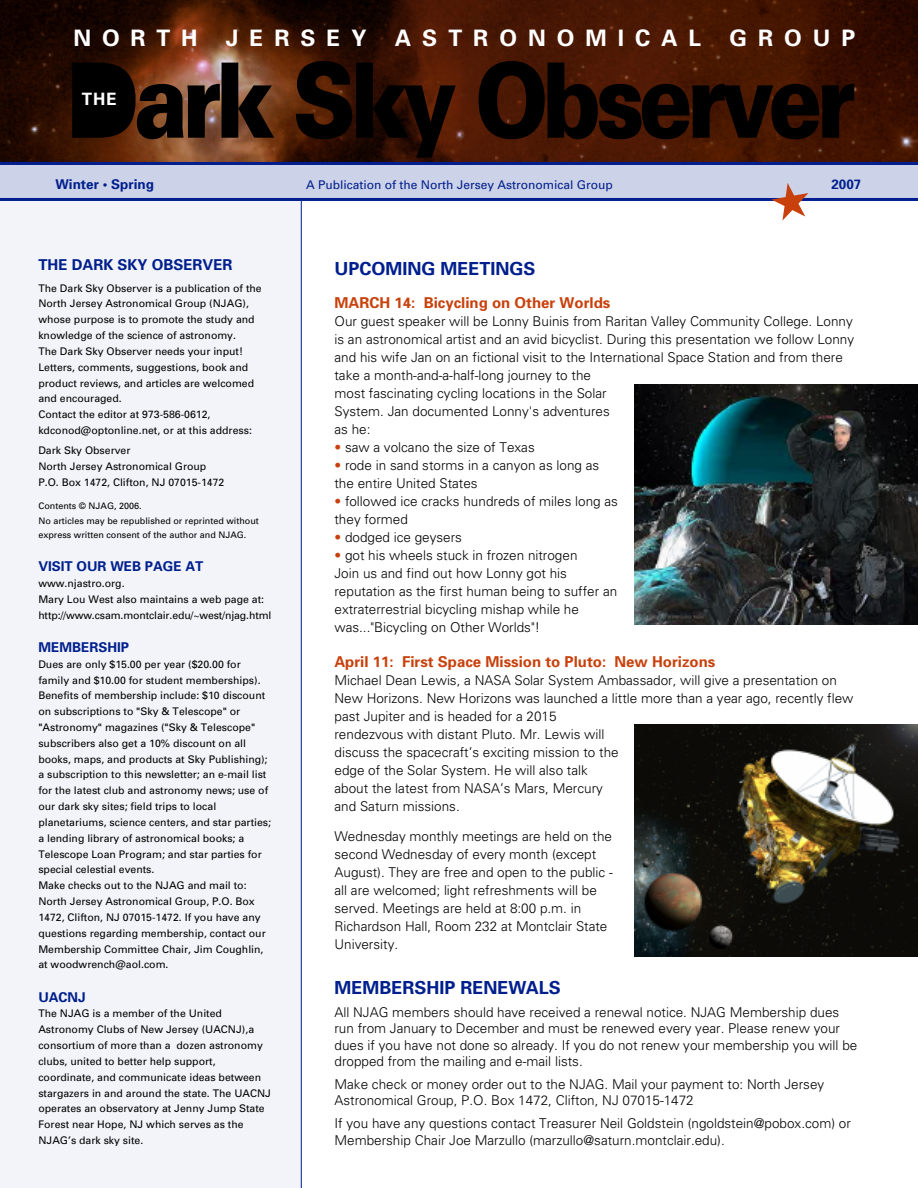
<style>
.page{position:relative;width:918px;height:1188px;background:#fff}
.page>*{position:absolute;margin:0;border:0;box-sizing:border-box;transform-origin:0 0}
.t1{font:900 104.1px "Univers";letter-spacing:-.065em;color:#000;scale:.85 1}
.t2{font:700 22.65px "Univers";letter-spacing:.485em;color:#fff}
.t3{font:700 18px "Univers";color:#001f8d}
.t4{font:700 17.1px "Univers";color:#fff}
.t5{font:700 15px "Univers";color:#c8410c}
.t6{font:700 15px "Univers";color:#001f8d}
.t7{font:300 13.5px/18px "Univers";color:#000}
.t8{font:700 13.5px "Univers";color:#001f8d}
.t9{font:12px "Univers";color:#001f8d}
.t10{font:10.5px/15.9px "Univers";color:#000}
.t11{font:9px/14.4px "Univers";color:#000}
.s1{color:#c8410c}
</style>
<div class="page">
<div style="left:0;top:200px;width:301px;height:988px;background:#f2f4f9"></div>
<div style="left:0;top:164px;width:918px;height:36px;background:#ccd2e8"></div>
<img style="left:0;top:0;width:918px;height:162px">
<div style="left:76px;top:76px;width:47px;height:51px;background:#000"></div>
<img style="left:634px;top:725px;width:284px;height:232px">
<img style="left:634px;top:384px;width:284px;height:240px">
<hr style="left:301px;top:200px;width:1px;height:988px;background:#001f8d">
<hr style="left:0;top:198px;width:918px;height:3px;background:#001f8d">
<hr style="left:0;top:162px;width:918px;height:3px;background:#001f8d">
<h2 class="t2" style="left:73px;top:30px;width:784px">NORTH JERSEY ASTRONOMICAL GROUP</h2>
<h1 class="t1" style="left:66px;top:63px;width:930px">Dark Sky Observer</h1>
<p class="t4" style="left:82px;top:93px;width:36px">THE</p>
<p class="t8" style="left:56px;top:179px;width:100px">Winter • Spring</p>
<p class="t9" style="left:306px;top:180px;width:308px">A Publication of the North Jersey Astronomical Group</p>
<p class="t8" style="left:831px;top:179px;width:32px">2007</p>
<p class="t6" style="left:38px;top:259px;width:196px">THE DARK SKY OBSERVER</p>
<p class="t10" style="left:38px;top:281px;width:225px">The Dark Sky Observer is a publication of the North Jersey Astronomical Group (NJAG), whose purpose is to promote the study and knowledge of the science of astronomy.<br>The Dark Sky Observer needs your input!<br>Letters, comments, suggestions, book and product reviews, and articles are welcomed and encouraged.<br>Contact the editor at 973-586-0612, kdconod@optonline.net, or at this address:</p>
<p class="t10" style="left:38px;top:444px;width:188px">Dark Sky Observer<br>North Jersey Astronomical Group<br>P.O. Box 1472, Clifton, NJ 07015-1472</p>
<p class="t11" style="left:38px;top:500px;width:222px">Contents © NJAG, 2006.<br>No articles may be republished or reprinted without express written consent of the author and NJAG.</p>
<p class="t8" style="left:38px;top:561px;width:166px">VISIT OUR WEB PAGE AT</p>
<p class="t10" style="left:38px;top:576px;width:235px">www.njastro.org.<br>Mary Lou West also maintains a web page at: http://www.csam.montclair.edu/~west/njag.html</p>
<p class="t8" style="left:38px;top:642px;width:92px">MEMBERSHIP</p>
<p class="t10" style="left:38px;top:657px;width:234px">Dues are only $15.00 per year ($20.00 for family and $10.00 for student memberships).<br>Benefits of membership include: $10 discount on subscriptions to "Sky &amp; Telescope" or "Astronomy" magazines ("Sky &amp; Telescope" subscribers also get a 10% discount on all books, maps, and products at Sky Publishing); a subscription to this newsletter; an e-mail list for the latest club and astronomy news; use of our dark sky sites; field trips to local planetariums, science centers, and star parties; a lending library of astronomical books; a Telescope Loan Program; and star parties for special celestial events.<br>Make checks out to the NJAG and mail to:<br>North Jersey Astronomical Group, P.O. Box 1472, Clifton, NJ 07015-1472. If you have any questions regarding membership, contact our Membership Committee Chair, Jim Coughlin, at woodwrench@aol.com.</p>
<p class="t8" style="left:38px;top:992px;width:49px">UACNJ</p>
<p class="t10" style="left:38px;top:1007px;width:234px">The NJAG is a member of the United Astronomy Clubs of New Jersey (UACNJ),a consortium of more than a dozen astronomy clubs, united to better help support, coordinate, and communicate ideas between stargazers in and around the state. The UACNJ operates an observatory at Jenny Jump State Forest near Hope, NJ which serves as the NJAG’s dark sky site.</p>
<h3 class="t3" style="left:334px;top:262px;width:202px">UPCOMING MEETINGS</h3>
<p class="t5" style="left:334px;top:297px;width:277px">MARCH 14: Bicycling on Other Worlds</p>
<p class="t7" style="left:334px;top:313px;width:521px">Our guest speaker will be Lonny Buinis from Raritan Valley Community College. Lonny is an astronomical artist and an avid bicyclist. During this presentation we follow Lonny and his wife Jan on an fictional visit to the International Space Station and from there take a month-and-a-half-long journey to the<br>most fascinating cycling locations in the Solar<br>System. Jan documented Lonny's adventures<br>as he:</p>
<p class="t7" style="left:334px;top:439px;width:202px"><span class="s1">•</span> saw a volcano the size of Texas</p>
<p class="t7" style="left:334px;top:457px;width:266px"><span class="s1">•</span> rode in sand storms in a canyon as long as the entire United States</p>
<p class="t7" style="left:334px;top:493px;width:285px"><span class="s1">•</span> followed ice cracks hundreds of miles long as they formed</p>
<p class="t7" style="left:334px;top:529px;width:129px"><span class="s1">•</span> dodged ice geysers</p>
<p class="t7" style="left:334px;top:547px;width:284px"><span class="s1">•</span> got his wheels stuck in frozen nitrogen<br>Join us and find out how Lonny got his reputation as the first human being to suffer an extraterrestrial bicycling mishap while he was..."Bicycling on Other Worlds"!</p>
<p class="t5" style="left:334px;top:657px;width:382px">April 11: First Space Mission to Pluto: New Horizons</p>
<p class="t7" style="left:334px;top:673px;width:520px">Michael Dean Lewis, a NASA Solar System Ambassador, will give a presentation on New Horizons. New Horizons was launched a little more than a year ago, recently flew past Jupiter and is headed for a 2015<br>rendezvous with distant Pluto. Mr. Lewis will<br>discuss the spacecraft’s exciting mission to the<br>edge of the Solar System. He will also talk<br>about the latest from NASA’s Mars, Mercury<br>and Saturn missions.</p>
<p class="t7" style="left:334px;top:829px;width:280px">Wednesday monthly meetings are held on the second Wednesday of every month (except August). They are free and open to the public - all are welcomed; light refreshments will be served. Meetings are held at 8:00 p.m. in Richardson Hall, Room 232 at Montclair State University.</p>
<h3 class="t3" style="left:334px;top:981px;width:228px">MEMBERSHIP RENEWALS</h3>
<p class="t7" style="left:334px;top:1005px;width:524px;line-height:16.5px">All NJAG members should have received a renewal notice. NJAG Membership dues run from January to December and must be renewed every year. Please renew your dues if you have not done so already. If you do not renew your membership you will be dropped from the mailing and e-mail lists.</p>
<p class="t7" style="left:334px;top:1077px;width:491px;line-height:16.5px">Make check or money order out to the NJAG. Mail your payment to: North Jersey<br>Astronomical Group, P.O. Box 1472, Clifton, NJ 07015-1472</p>
<p class="t7" style="left:334px;top:1116px;width:518px;line-height:16.5px">If you have any questions contact Treasurer Neil Goldstein (ngoldstein@pobox.com) or<br>Membership Chair Joe Marzullo (marzullo@saturn.montclair.edu).</p>
</div>
